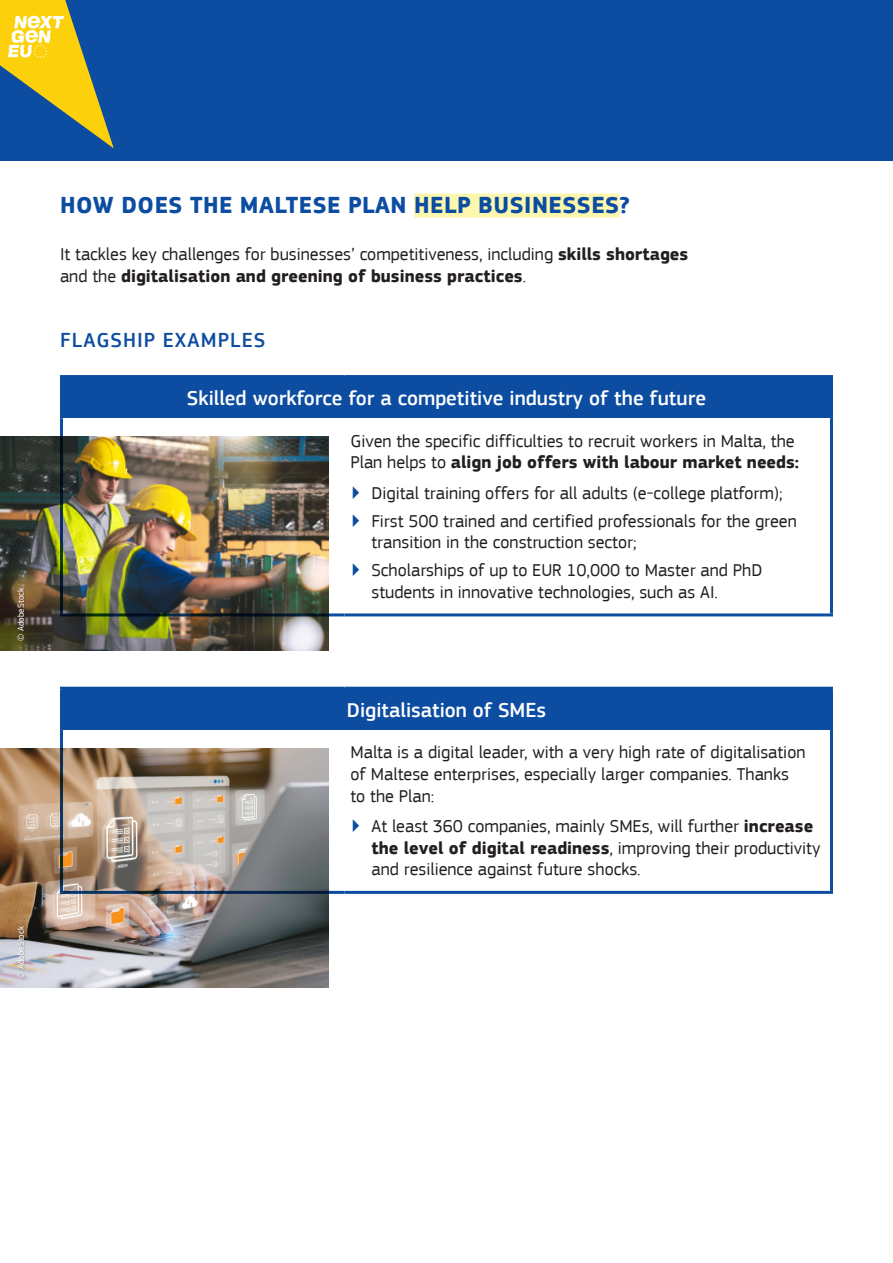
<style>
.page{position:relative;width:893px;height:1263px;background:#fff}
.page>*{position:absolute;margin:0;border:0;box-sizing:border-box;transform-origin:0 0}
.Title_1{font:700 24px "EC Square Sans Pro";letter-spacing:.02em;color:#0d4da1}
.Examples_title{font:500 21px "EC Square Sans Pro";color:#fff}
.Title_2{font:500 21px "EC Square Sans Pro";letter-spacing:.05em;color:#0d4da1}
.Body_Text{font:18px/21.6px "EC Square Sans Pro";color:#231f20}
.t1{font:9px "EC Square Sans Pro";color:#fff}
.s1{font-weight:700}
.s2{color:#0d4da1}
</style>
<div class="page">
<div style="left:0;top:0;width:893px;height:160px;background:#0d4da1"></div>
<div style="left:414px;top:194px;width:206px;height:24px;background:#fbf7af"></div>
<div style="left:62px;top:376px;width:769px;height:42px;background:#0d4da1"></div>
<hr style="left:60px;top:378px;width:3px;height:40px;background:#0d4da1">
<hr style="left:60px;top:375px;width:284px;height:3px;background:#0d4da1">
<hr style="left:344px;top:375px;width:489px;height:3px;background:#0d4da1">
<hr style="left:830px;top:378px;width:3px;height:40px;background:#0d4da1">
<hr style="left:60px;top:418px;width:3px;height:195px;background:#0d4da1">
<hr style="left:830px;top:418px;width:3px;height:195px;background:#0d4da1">
<hr style="left:60px;top:613px;width:284px;height:3px;background:#0d4da1">
<hr style="left:344px;top:613px;width:489px;height:3px;background:#0d4da1">
<div style="left:62px;top:688px;width:769px;height:42px;background:#0d4da1"></div>
<hr style="left:60px;top:690px;width:3px;height:40px;background:#0d4da1">
<hr style="left:60px;top:687px;width:284px;height:3px;background:#0d4da1">
<hr style="left:344px;top:687px;width:489px;height:3px;background:#0d4da1">
<hr style="left:830px;top:690px;width:3px;height:40px;background:#0d4da1">
<hr style="left:60px;top:730px;width:3px;height:161px;background:#0d4da1">
<hr style="left:830px;top:730px;width:3px;height:161px;background:#0d4da1">
<hr style="left:60px;top:891px;width:284px;height:3px;background:#0d4da1">
<hr style="left:344px;top:891px;width:489px;height:3px;background:#0d4da1">
<img style="left:0;top:437px;width:328px;height:214px">
<img style="left:0;top:748px;width:328px;height:239px">
<div style="left:16px;top:586px;width:10px;height:57px;background:#231f20;opacity:.36"></div>
<div style="left:16px;top:924px;width:10px;height:57px;background:#231f20;opacity:.36"></div>
<svg style="left:0;top:0;width:114px;height:148px"></svg>
<p class="t1" style="left:16px;top:641px;width:54px;rotate:-90deg">© AdobeStock</p>
<p class="t1" style="left:16px;top:979px;width:54px;rotate:-90deg">© AdobeStock</p>
<h3 class="Title_1" style="left:60px;top:191px;width:571px">HOW DOES THE MALTESE PLAN HELP BUSINESSES?</h3>
<p class="Body_Text" style="left:60px;top:243px;width:630px">It tackles key challenges for businesses’ competitiveness, including <span class="s1">skills shortages </span>and the <span class="s1">digitalisation and greening of business practices</span>.</p>
<h4 class="Title_2" style="left:60px;top:327px;width:207px">FLAGSHIP EXAMPLES</h4>
<p class="Examples_title" style="left:187px;top:386px;width:520px">Skilled workforce for a competitive industry of the future</p>
<p class="Body_Text" style="left:350px;top:430px;width:450px">Given the specific difficulties to recruit workers in Malta, the<br>Plan helps to <span class="s1">align job offers with labour market needs:</span></p>
<p class="Body_Text" style="left:350px;top:482px;width:434px"><span class="s2">▶</span> Digital training offers for all adults (e-college platform);</p>
<p class="Body_Text" style="left:371px;top:510px;width:427px;text-indent:-21px"><span class="s2">▶</span> First 500 trained and certified professionals for the green transition in the construction sector;</p>
<p class="Body_Text" style="left:371px;top:560px;width:392px;text-indent:-21px"><span class="s2">▶</span> Scholarships of up to EUR 10,000 to Master and PhD students in innovative technologies, such as AI.</p>
<p class="Examples_title" style="left:347px;top:698px;width:201px">Digitalisation of SMEs</p>
<p class="Body_Text" style="left:350px;top:742px;width:456px">Malta is a digital leader, with a very high rate of digitalisation of Maltese enterprises, especially larger companies. Thanks to the Plan:</p>
<p class="Body_Text" style="left:371px;top:815px;width:450px;text-indent:-21px"><span class="s2">▶</span> At least 360 companies, mainly SMEs, will further <span class="s1">increase the level of digital readiness</span>, improving their productivity and resilience against future shocks.</p>
</div>
